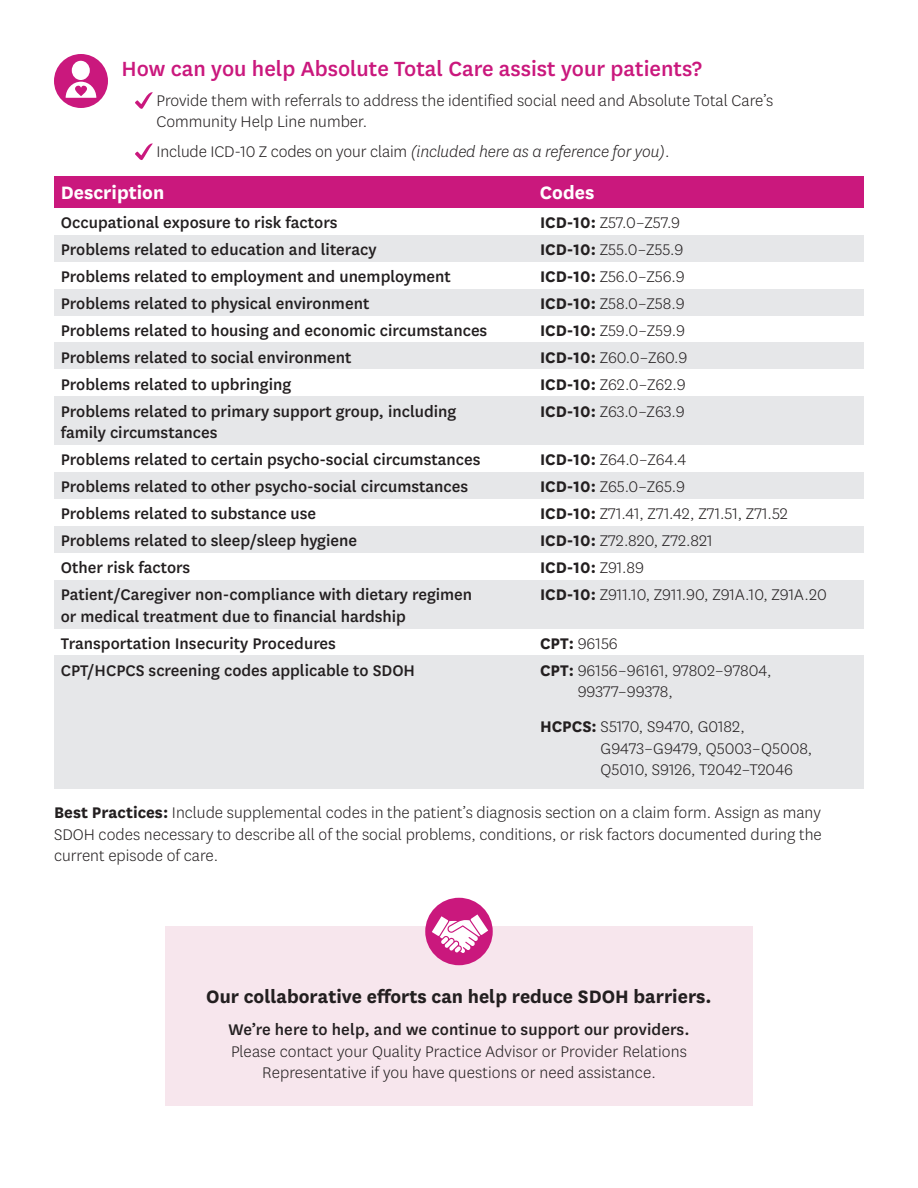
<style>
.page{position:relative;width:918px;height:1188px;background:#fff}
.page>*{position:absolute;margin:0;border:0;box-sizing:border-box;transform-origin:0 0}
.t1{font:500 24px "Centene Sans";color:#ca187d}
.t2{font:700 21px "Centene Sans";color:#231f20}
.t3{font:700 21px "Centene Sans";color:#fff}
.t4{font:300 18px/21.6px "Centene Sans";color:#231f20}
.t5{font:500 18px/21.6px "Centene Sans";color:#231f20}
.t6{font:italic 300 18px "Centene Sans";letter-spacing:-.005em;color:#231f20}
.t7{font:700 18px "Centene Sans";color:#231f20}
.s1{font-style:normal}
.s2{font-weight:700}
.s3{font-weight:300}
</style>
<div class="page">
<div style="left:54px;top:235px;width:479px;height:27px;background:#e6e7e9"></div>
<div style="left:533px;top:235px;width:331px;height:27px;background:#e6e7e9"></div>
<div style="left:54px;top:289px;width:479px;height:27px;background:#e6e7e9"></div>
<div style="left:533px;top:289px;width:331px;height:27px;background:#e6e7e9"></div>
<div style="left:54px;top:342px;width:479px;height:27px;background:#e6e7e9"></div>
<div style="left:533px;top:342px;width:331px;height:27px;background:#e6e7e9"></div>
<div style="left:54px;top:396px;width:479px;height:49px;background:#e6e7e9"></div>
<div style="left:533px;top:396px;width:331px;height:49px;background:#e6e7e9"></div>
<div style="left:54px;top:472px;width:479px;height:27px;background:#e6e7e9"></div>
<div style="left:533px;top:472px;width:331px;height:27px;background:#e6e7e9"></div>
<div style="left:54px;top:526px;width:479px;height:27px;background:#e6e7e9"></div>
<div style="left:533px;top:526px;width:331px;height:27px;background:#e6e7e9"></div>
<div style="left:54px;top:580px;width:479px;height:48px;background:#e6e7e9"></div>
<div style="left:533px;top:580px;width:331px;height:48px;background:#e6e7e9"></div>
<div style="left:54px;top:655px;width:479px;height:134px;background:#e6e7e9"></div>
<div style="left:533px;top:655px;width:331px;height:134px;background:#e6e7e9"></div>
<div style="left:165px;top:926px;width:588px;height:179px;background:#f7e6ed"></div>
<div style="left:54px;top:54px;width:54px;height:54px;background:#ca187d;border-radius:50%"></div>
<svg style="left:66px;top:82px;width:30px;height:16px"></svg>
<div style="left:72px;top:61px;width:18px;height:19px;background:#fff;border-radius:50%"></div>
<svg style="left:135px;top:92px;width:18px;height:17px"></svg>
<svg style="left:135px;top:143px;width:18px;height:17px"></svg>
<div style="left:54px;top:177px;width:479px;height:31px;background:#ca187d"></div>
<div style="left:533px;top:177px;width:331px;height:31px;background:#ca187d"></div>
<div style="left:425px;top:898px;width:68px;height:67px;background:#ca187d;border-radius:50%"></div>
<svg style="left:432px;top:914px;width:56px;height:39px"></svg>
<h3 class="t1" style="left:121px;top:52px;width:582px">How can you help Absolute Total Care assist your patients?</h3>
<p class="t4" style="left:157px;top:89px;width:618px;line-height:21px">Provide them with referrals to address the identified social need and Absolute Total Care’s<br>Community Help Line number.</p>
<p class="t6" style="left:157px;top:141px;width:514px"><span class="s1">Include ICD-10 Z codes on your claim</span> (included here as a reference for you)<span class="s1">.</span></p>
<p class="t3" style="left:61px;top:178px;width:105px">Description</p>
<p class="t3" style="left:540px;top:178px;width:56px">Codes</p>
<p class="t5" style="left:61px;top:211px;width:278px">Occupational exposure to risk factors</p>
<p class="t4" style="left:540px;top:211px;width:142px"><span class="s2">ICD-10:</span> Z57.0–Z57.9</p>
<p class="t5" style="left:61px;top:237px;width:317px">Problems related to education and literacy</p>
<p class="t4" style="left:540px;top:238px;width:145px"><span class="s2">ICD-10:</span> Z55.0–Z55.9</p>
<p class="t5" style="left:61px;top:264px;width:392px">Problems related to employment and unemployment</p>
<p class="t4" style="left:540px;top:265px;width:146px"><span class="s2">ICD-10:</span> Z56.0–Z56.9</p>
<p class="t5" style="left:61px;top:291px;width:310px">Problems related to physical environment</p>
<p class="t4" style="left:540px;top:292px;width:146px"><span class="s2">ICD-10:</span> Z58.0–Z58.9</p>
<p class="t5" style="left:61px;top:318px;width:428px">Problems related to housing and economic circumstances</p>
<p class="t4" style="left:540px;top:319px;width:147px"><span class="s2">ICD-10:</span> Z59.0–Z59.9</p>
<p class="t5" style="left:61px;top:345px;width:292px">Problems related to social environment</p>
<p class="t4" style="left:540px;top:346px;width:149px"><span class="s2">ICD-10:</span> Z60.0–Z60.9</p>
<p class="t5" style="left:61px;top:372px;width:232px">Problems related to upbringing</p>
<p class="t4" style="left:540px;top:373px;width:147px"><span class="s2">ICD-10:</span> Z62.0–Z62.9</p>
<p class="t5" style="left:61px;top:399px;width:397px">Problems related to primary support group, including family circumstances</p>
<p class="t4" style="left:540px;top:400px;width:146px"><span class="s2">ICD-10:</span> Z63.0–Z63.9</p>
<p class="t5" style="left:61px;top:448px;width:421px">Problems related to certain psycho-social circumstances</p>
<p class="t4" style="left:540px;top:448px;width:148px"><span class="s2">ICD-10:</span> Z64.0–Z64.4</p>
<p class="t5" style="left:61px;top:475px;width:409px">Problems related to other psycho-social circumstances</p>
<p class="t4" style="left:540px;top:475px;width:147px"><span class="s2">ICD-10:</span> Z65.0–Z65.9</p>
<p class="t5" style="left:61px;top:502px;width:257px">Problems related to substance use</p>
<p class="t4" style="left:540px;top:502px;width:249px"><span class="s2">ICD-10:</span> Z71.41, Z71.42, Z71.51, Z71.52</p>
<p class="t5" style="left:61px;top:529px;width:298px">Problems related to sleep/sleep hygiene</p>
<p class="t4" style="left:540px;top:529px;width:174px"><span class="s2">ICD-10:</span> Z72.820, Z72.821</p>
<p class="t5" style="left:61px;top:556px;width:131px">Other risk factors</p>
<p class="t7" style="left:540px;top:555px;width:105px">ICD-10: <span class="s3">Z91.89</span></p>
<p class="t5" style="left:61px;top:583px;width:413px">Patient/Caregiver non-compliance with dietary regimen or medical treatment due to financial hardship</p>
<p class="t4" style="left:540px;top:583px;width:288px"><span class="s2">ICD-10:</span> Z911.10, Z911.90, Z91A.10, Z91A.20</p>
<p class="t5" style="left:61px;top:631px;width:277px">Transportation Insecurity Procedures</p>
<p class="t4" style="left:540px;top:632px;width:79px"><span class="s2">CPT:</span> 96156</p>
<p class="t5" style="left:61px;top:658px;width:356px">CPT/HCPCS screening codes applicable to SDOH</p>
<p class="t4" style="left:578px;top:659px;width:195px;text-indent:-38px"><span class="s2">CPT:</span> 96156–96161, 97802–97804,<br>99377–99378,</p>
<p class="t4" style="left:601px;top:715px;width:213px;text-indent:-61px"><span class="s2">HCPCS:</span> S5170, S9470, G0182,<br>G9473–G9479, Q5003–Q5008,<br>Q5010, S9126, T2042–T2046</p>
<p class="t4" style="left:54px;top:801px;width:769px;text-align:justify"><span class="s2">Best Practices:</span> Include supplemental codes in the patient’s diagnosis section on a claim form. Assign as many SDOH codes necessary to describe all of the social problems, conditions, or risk factors documented during the current episode of care.</p>
<p class="t2" style="left:206px;top:981px;width:507px">Our collaborative efforts can help reduce SDOH barriers.</p>
<p class="t5" style="left:228px;top:1018px;width:463px">We’re here to help, and we continue to support our providers.</p>
<p class="t4" style="left:231px;top:1040px;width:458px;text-align:center">Please contact your Quality Practice Advisor or Provider Relations<br>Representative if you have questions or need assistance.</p>
</div>
